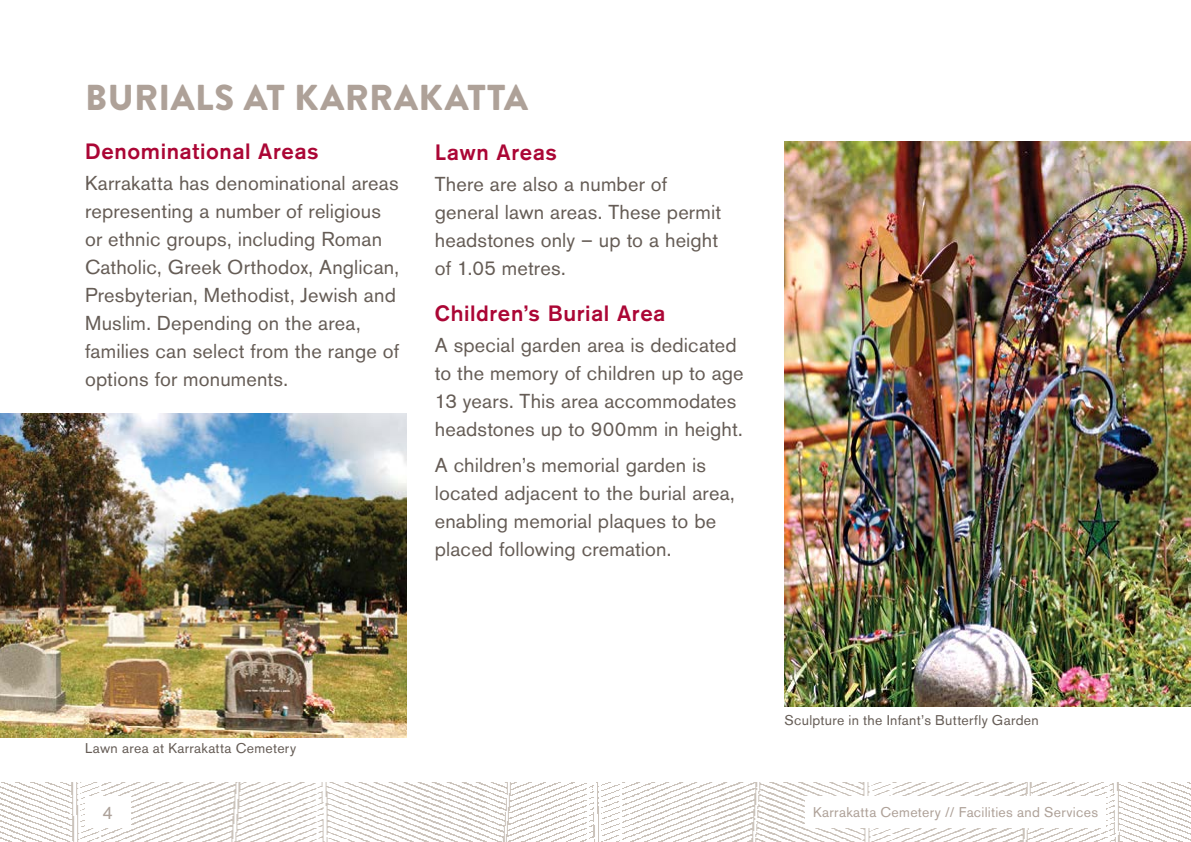
<style>
.page{position:relative;width:1191px;height:842px;background:#fff}
.page>*{position:absolute;margin:0;border:0;box-sizing:border-box;transform-origin:0 0}
.t1{font:900 36px "Brandon Grotesque";letter-spacing:.01em;color:#aea198}
.t2{font:500 22px "Akzidenz Grotesk BE";letter-spacing:.03em;color:#ab0635}
.t3{font:20px/28px "Akzidenz Grotesk BE";letter-spacing:.01em;color:#655c55}
.t4{font:18px "Akzidenz Grotesk BE";color:#aca199}
.t5{font:14px "Akzidenz Grotesk BE";letter-spacing:.02em;color:#655c55}
.t6{font:14px "Akzidenz Grotesk BE";letter-spacing:.025em;color:#aea198}
</style>
<div class="page">
<img style="left:0;top:782px;width:1191px;height:60px">
<div style="left:85px;top:797px;width:45px;height:31px;background:#fff"></div>
<div style="left:805px;top:797px;width:301px;height:31px;background:#fff"></div>
<img style="left:0;top:414px;width:406px;height:323px">
<img style="left:784px;top:142px;width:407px;height:565px">
<h1 class="t1" style="left:85px;top:72px;width:444px">BURIALS AT KARRAKATTA</h1>
<p class="t2" style="left:435px;top:139px;width:124px">Lawn Areas</p>
<p class="t3" style="left:435px;top:170px;width:288px">There are also a number of general lawn areas. These permit headstones only – up to a height of 1.05 metres.</p>
<p class="t2" style="left:435px;top:300px;width:232px">Children’s Burial Area</p>
<p class="t3" style="left:435px;top:331px;width:310px">A special garden area is dedicated to the memory of children up to age 13 years. This area accommodates headstones up to 900mm in height.</p>
<p class="t3" style="left:435px;top:451px;width:301px">A children’s memorial garden is located adjacent to the burial area, enabling memorial plaques to be placed following cremation.</p>
<p class="t2" style="left:85px;top:138px;width:235px">Denominational Areas</p>
<p class="t3" style="left:85px;top:169px;width:316px">Karrakatta has denominational areas representing a number of religious or ethnic groups, including Roman Catholic, Greek Orthodox, Anglican, Presbyterian, Methodist, Jewish and Muslim. Depending on the area, families can select from the range of options for monuments.</p>
<p class="t5" style="left:85px;top:740px;width:212px">Lawn area at Karrakatta Cemetery</p>
<p class="t5" style="left:784px;top:712px;width:256px">Sculpture in the Infant’s Butterfly Garden</p>
<p class="t4" style="left:102px;top:802px;width:12px">4</p>
<p class="t6" style="left:813px;top:804px;width:286px">Karrakatta Cemetery // Facilities and Services</p>
</div>
